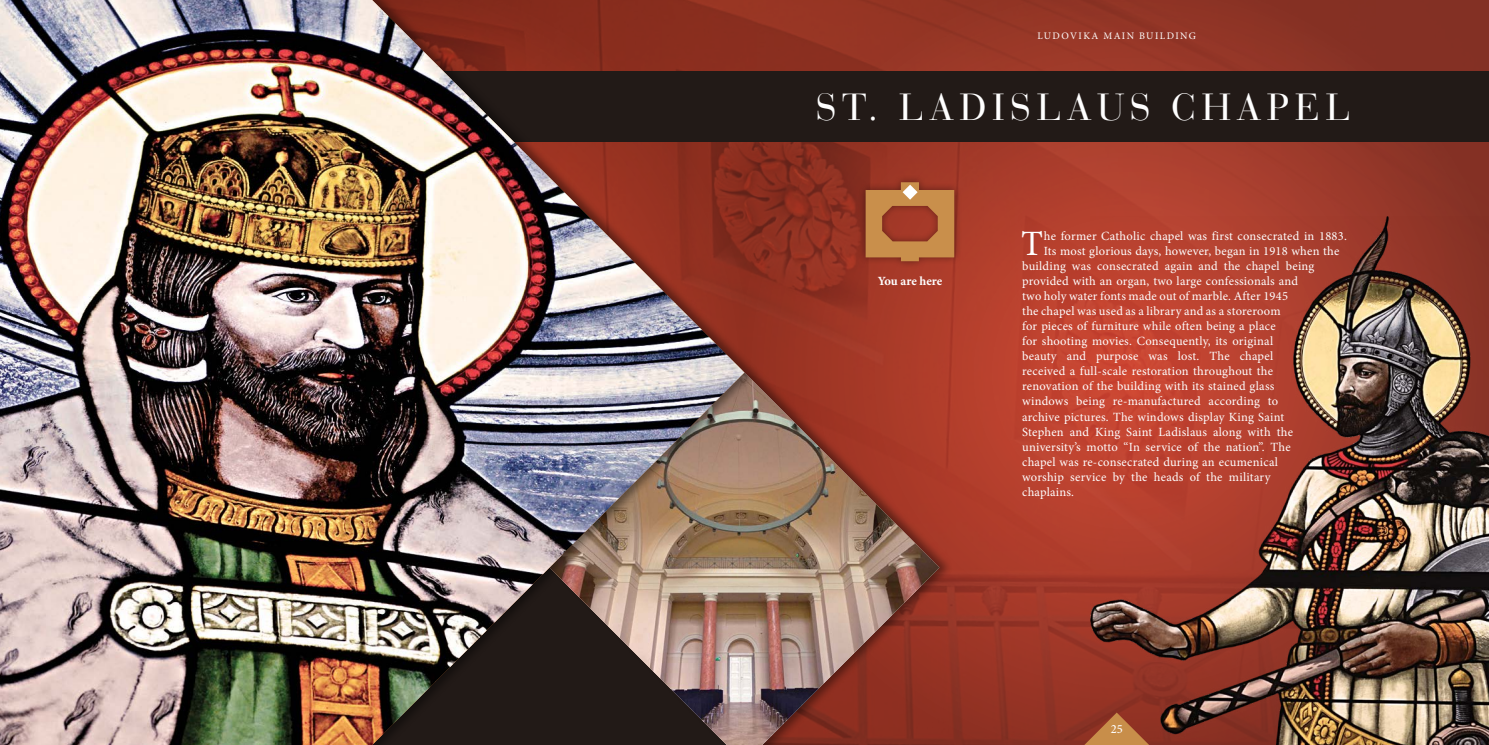
<style>
.page{position:relative;width:1489px;height:745px;background:#fff}
.page>*{position:absolute;margin:0;border:0;box-sizing:border-box;transform-origin:0 0}
.t1{font:37.5px "Bauer Bodoni CE";letter-spacing:.145em;color:#fff}
.t2{font:35.62px "Minion Pro";color:#fff}
.t3{font:12.5px "Minion Pro";letter-spacing:.02em;color:#fff}
.t4{font:700 12.5px "Minion Pro";letter-spacing:-.01em;color:#fff}
.t5{font:500 12.5px "Minion Pro";color:#fff}
.t6{font:10px "Minion Pro";letter-spacing:.14em;color:#fff}
</style>
<div class="page">
<img style="left:758px;top:0;width:730px;height:744px">
<svg style="left:1066px;top:712px;width:24px;height:32px"></svg>
<div style="left:418px;top:71px;width:1070px;height:71px;background:#221a17"></div>
<div style="left:549px;top:365px;width:404px;height:379px;background:#000;opacity:.4"></div>
<img style="left:758px;top:372px;width:181px;height:372px">
<img style="left:0;top:0;width:744px;height:744px">
<img style="left:1090px;top:216px;width:398px;height:528px">
<div style="left:857px;top:174px;width:104px;height:95px;background:#000;opacity:.4"></div>
<svg style="left:865px;top:182px;width:89px;height:79px;background:#b76e3f"></svg>
<p class="t6" style="left:1037px;top:29px;width:160px">LUDOVIKA MAIN BUILDING</p>
<h1 class="t1" style="left:815px;top:85px;width:536px">ST. LADISLAUS CHAPEL</h1>
<p class="t4" style="left:877px;top:272px;width:66px">You are here</p>
<h2 class="t2" style="left:1021px;top:220px;width:23px">T</h2>
<p class="t3" style="left:1043px;top:228px;width:304px">he former Catholic chapel was first consecrated in 1883.</p>
<p class="t3" style="left:1043px;top:243px;width:297px">Its most glorious days, however, began in 1918 when the</p>
<p class="t3" style="left:1022px;top:258px;width:294px">building was consecrated again and the chapel being</p>
<p class="t3" style="left:1022px;top:273px;width:277px">provided with an organ, two large confessionals and</p>
<p class="t3" style="left:1022px;top:288px;width:267px">two holy water fonts made out of marble. After 1945</p>
<p class="t3" style="left:1022px;top:303px;width:260px">the chapel was used as a library and as a storeroom</p>
<p class="t3" style="left:1022px;top:318px;width:255px">for pieces of furniture while often being a place</p>
<p class="t3" style="left:1022px;top:333px;width:252px">for shooting movies. Consequently, its original</p>
<p class="t3" style="left:1022px;top:348px;width:252px">beauty and purpose was lost. The chapel</p>
<p class="t3" style="left:1022px;top:363px;width:252px">received a full-scale restoration throughout the</p>
<p class="t3" style="left:1022px;top:378px;width:254px">renovation of the building with its stained glass</p>
<p class="t3" style="left:1022px;top:393px;width:257px">windows being re-manufactured according to</p>
<p class="t3" style="left:1022px;top:408px;width:264px">archive pictures. The windows display King Saint</p>
<p class="t3" style="left:1022px;top:423px;width:272px">Stephen and King Saint Ladislaus along with the</p>
<p class="t3" style="left:1022px;top:438px;width:270px">university’s motto “In service of the nation”. The</p>
<p class="t3" style="left:1022px;top:453px;width:257px">chapel was re-consecrated during an ecumenical</p>
<p class="t3" style="left:1022px;top:468px;width:250px">worship service by the heads of the military</p>
<p class="t3" style="left:1022px;top:483px;width:53px">chaplains.</p>
<p class="t5" style="left:1110px;top:720px;width:14px">25</p>
</div>
